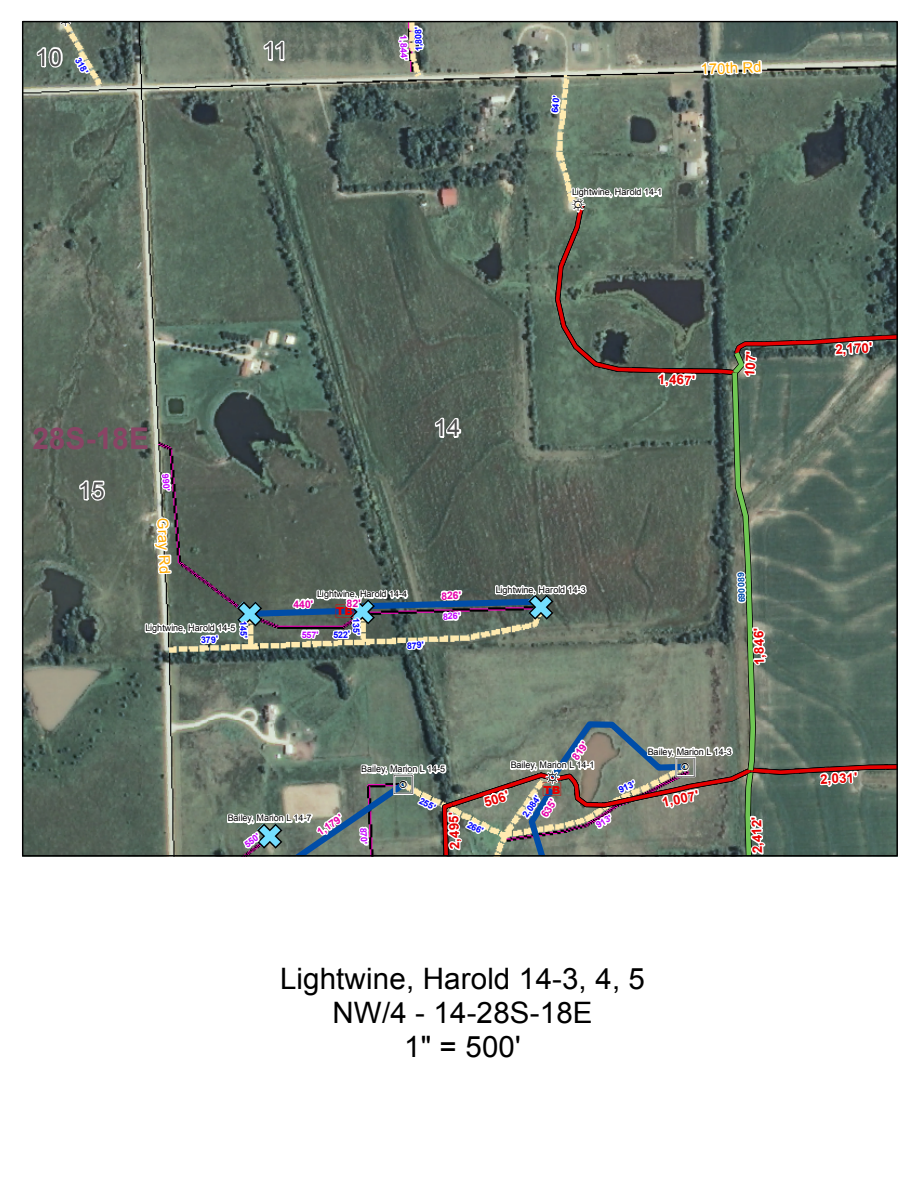
<style>
.page{position:relative;width:918px;height:1188px;background:#fff}
.page>*{position:absolute;margin:0;border:0;box-sizing:border-box;transform-origin:0 0}
.t1{font:700 29.85px "Arial";color:#894465}
.t2{font:29.55px/34.2px "Arial";letter-spacing:.005em;color:#000;text-align:center}
.t3{font:27px "ESRI Default Marker";color:#000}
.t4{font:27px "ESRI Oil Gas Water";color:#000}
.t5{font:23.7px "Arial";letter-spacing:.005em;color:#4e4e4e}
.t6{font:22.35px "ESRI Default Marker";color:#e60000}
.t7{font:14.7px "Arial";color:#fa0}
.t8{font:700 13.35px "Arial";color:#e60000}
.t9{font:900 11.1px "Arial";color:#e60000}
.t10{font:700 10.5px "Arial";color:#e600a9}
.t11{font:9px "Arial";letter-spacing:.005em;color:#000}
.t12{font:700 9px "Arial";color:#00f}
.t13{font:700 9px "Arial";color:#c500ff}
.t14{font:700 9px "Arial";color:#004da8}
</style>
<div class="page">
<img style="left:24px;top:23px;width:872px;height:832px">
<svg style="left:36px;top:23px;width:41px;height:6px"></svg>
<svg style="left:78px;top:479px;width:29px;height:23px"></svg>
<svg style="left:262px;top:39px;width:24px;height:23px"></svg>
<svg style="left:35px;top:46px;width:29px;height:23px"></svg>
<svg style="left:699px;top:58px;width:65px;height:20px"></svg>
<svg style="left:546px;top:93px;width:17px;height:23px"></svg>
<svg style="left:72px;top:55px;width:20px;height:21px"></svg>
<svg style="left:395px;top:24px;width:33px;height:38px"></svg>
<svg style="left:143px;top:182px;width:754px;height:675px;background:#627064"></svg>
<h3 class="t4" style="left:59px;top:1px;width:14px">*</h3>
<h3 class="t5" style="left:36px;top:44px;width:28px">10</h3>
<h3 class="t5" style="left:263px;top:37px;width:26px">11</h3>
<p class="t12" style="left:82px;top:56px;width:18px;rotate:61deg">318'</p>
<p class="t12" style="left:414px;top:51px;width:26px;rotate:-92deg">1,808'</p>
<p class="t13" style="left:408px;top:35px;width:26px;rotate:87deg">1,844'</p>
<p class="t12" style="left:550px;top:112px;width:18px;rotate:-84deg">640'</p>
<p class="t11" style="left:572px;top:187px;width:91px">Lightwine, Harold 14-1</p>
<h3 class="t4" style="left:572px;top:187px;width:14px">*</h3>
<h3 class="t7" style="left:701px;top:60px;width:62px;rotate:-2deg">170th Rd</h3>
<h1 class="t1" style="left:32px;top:421px;width:118px">28S-18E</h1>
<h3 class="t5" style="left:434px;top:414px;width:28px">14</h3>
<h3 class="t5" style="left:78px;top:477px;width:28px">15</h3>
<p class="t13" style="left:171px;top:473px;width:18px;rotate:85deg">990'</p>
<h3 class="t7" style="left:171px;top:518px;width:57px;rotate:87deg">Gray Rd</h3>
<p class="t11" style="left:317px;top:589px;width:91px">Lightwine, Harold 14-4</p>
<p class="t10" style="left:293px;top:599px;width:21px;rotate:-2deg">440'</p>
<h3 class="t6" style="left:338px;top:619px;width:17px;rotate:-90deg">±</h3>
<p class="t9" style="left:336px;top:605px;width:18px">TB</p>
<p class="t12" style="left:248px;top:621px;width:18px;rotate:88deg">145'</p>
<p class="t12" style="left:361px;top:618px;width:18px;rotate:88deg">135'</p>
<p class="t11" style="left:145px;top:623px;width:91px">Lightwine, Harold 14-5</p>
<p class="t12" style="left:333px;top:630px;width:18px;rotate:-2deg">522'</p>
<p class="t13" style="left:302px;top:629px;width:18px">557'</p>
<p class="t12" style="left:201px;top:635px;width:18px;rotate:-2deg">379'</p>
<p class="t12" style="left:407px;top:640px;width:18px;rotate:-2deg">879'</p>
<p class="t10" style="left:441px;top:590px;width:21px;rotate:-1deg">826'</p>
<p class="t13" style="left:443px;top:611px;width:18px;rotate:-1deg">826'</p>
<p class="t11" style="left:496px;top:584px;width:91px">Lightwine, Harold 14-3</p>
<h3 class="t8" style="left:658px;top:371px;width:39px;rotate:2deg">1,467'</h3>
<h3 class="t8" style="left:742px;top:376px;width:27px;rotate:-86deg">107'</h3>
<p class="t14" style="left:737px;top:603px;width:31px;rotate:-92deg">690089</p>
<h3 class="t8" style="left:752px;top:665px;width:39px;rotate:-92deg">1,846'</h3>
<p class="t10" style="left:315px;top:828px;width:30px;rotate:-35deg">1,179'</p>
<p class="t11" style="left:228px;top:813px;width:85px">Bailey, Marion L 14-7</p>
<p class="t13" style="left:242px;top:841px;width:18px;rotate:-37deg">550'</p>
<p class="t10" style="left:569px;top:755px;width:21px;rotate:-55deg">819'</p>
<p class="t11" style="left:511px;top:760px;width:85px">Bailey, Marion L 14-1</p>
<p class="t11" style="left:361px;top:764px;width:85px">Bailey, Marion L 14-5</p>
<h3 class="t4" style="left:546px;top:760px;width:14px">*</h3>
<h3 class="t3" style="left:394px;top:775px;width:20px">)<sup>"</sup></h3>
<p class="t12" style="left:617px;top:786px;width:18px;rotate:-23deg">913'</p>
<h3 class="t6" style="left:546px;top:797px;width:17px;rotate:-90deg">±</h3>
<p class="t9" style="left:544px;top:784px;width:18px">TB</p>
<h3 class="t8" style="left:482px;top:795px;width:27px;rotate:-18deg">506'</h3>
<p class="t12" style="left:520px;top:813px;width:26px;rotate:-55deg">2,084'</p>
<p class="t12" style="left:422px;top:796px;width:18px;rotate:27deg">255'</p>
<p class="t10" style="left:539px;top:813px;width:21px;rotate:-58deg">635'</p>
<h3 class="t8" style="left:447px;top:850px;width:39px;rotate:-92deg">2,495'</h3>
<p class="t13" style="left:594px;top:821px;width:18px;rotate:-31deg">913'</p>
<p class="t12" style="left:470px;top:819px;width:18px;rotate:27deg">266'</p>
<p class="t13" style="left:369px;top:827px;width:18px;rotate:88deg">870'</p>
<p class="t11" style="left:648px;top:746px;width:85px">Bailey, Marion L 14-3</p>
<h3 class="t3" style="left:676px;top:758px;width:20px">)<sup>"</sup></h3>
<h3 class="t8" style="left:661px;top:794px;width:39px;rotate:-11deg">1,007'</h3>
<h3 class="t8" style="left:750px;top:854px;width:39px;rotate:-92deg">2,412'</h3>
<h2 class="t2" style="left:280px;top:961px;width:366px">Lightwine, Harold 14-3, 4, 5<br>NW/4 - 14-28S-18E<br>1" = 500'</h2>
<h3 class="t8" style="left:835px;top:342px;width:39px;rotate:-3deg">2,170'</h3>
<h3 class="t8" style="left:820px;top:771px;width:39px;rotate:-3deg">2,031'</h3>
</div>
